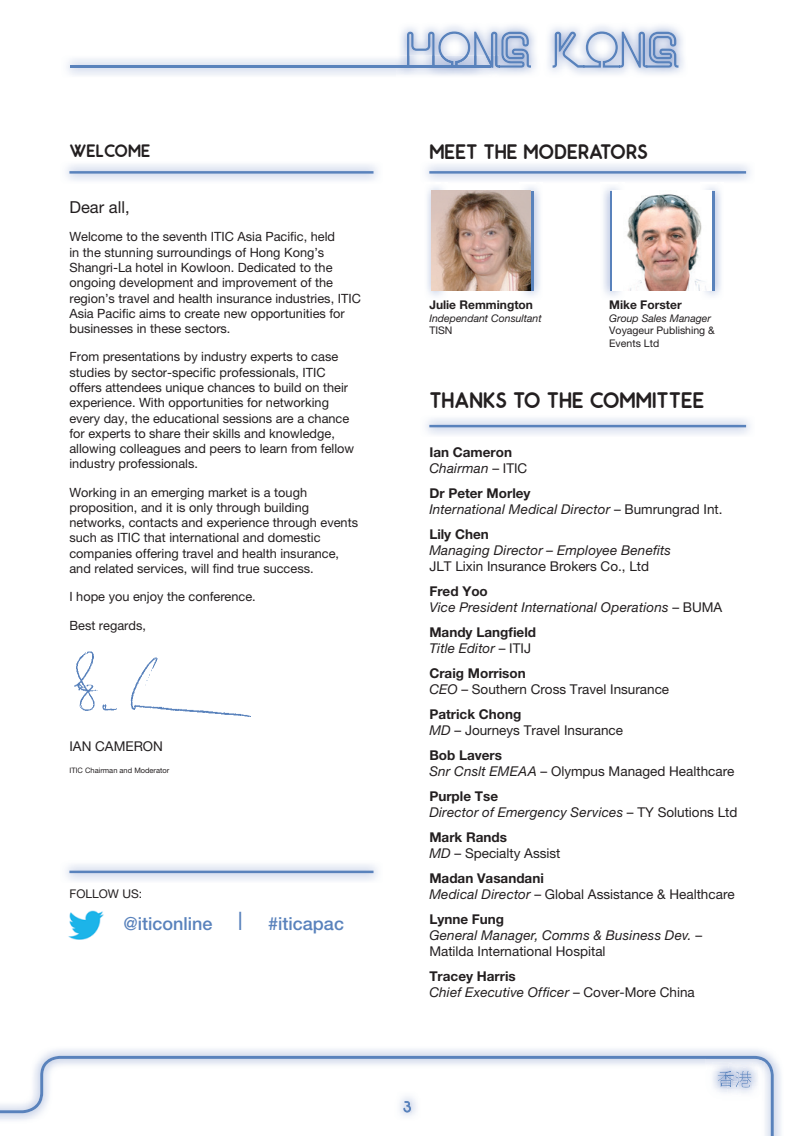
<style>
.page{position:relative;width:808px;height:1136px;background:#fff}
.page>*{position:absolute;margin:0;border:0;box-sizing:border-box;transform-origin:0 0}
.t1{font:700 22.5px "Odin";color:#231f20}
.t2{font:700 21px "Odin";color:#231f20}
.t3{font:500 18px "Helvetica Neue LT Pro";color:#5982bc}
.t4{font:700 18px "Odin";color:#231f20}
.t5{font:16.5px "Helvetica Neue LT Pro";color:#231f20}
.t6{font:italic 13.5px/16.2px "Helvetica Neue LT Pro";letter-spacing:.015em;color:#231f20}
.t7{font:13.5px/16.2px "Helvetica Neue LT Pro";color:#231f20}
.t8{font:700 13.5px/16.2px "Helvetica Neue LT Pro";color:#231f20}
.t9{font:12.75px/15.3px "Helvetica Neue LT Pro";color:#231f20}
.t10{font:700 12px "Helvetica Neue LT Pro";color:#231f20}
.t11{font:12px "Helvetica Neue LT Pro";color:#231f20}
.t12{font:italic 10.5px "Helvetica Neue LT Pro";color:#231f20}
.t13{font:10.5px/12.6px "Helvetica Neue LT Pro";color:#231f20}
.t14{font:7.5px "Helvetica Neue LT Pro";color:#231f20}
.s1{font-weight:300;font-size:25.5px}
.s2{font-weight:400;font-style:italic}
.s3{font-weight:400}
.s4{font-weight:700;font-style:normal}
.s5{font-style:normal}
.s6{font-weight:700}
.s7{font-style:italic}
</style>
<div class="page">
<svg style="left:0;top:1055px;width:774px;height:80px"></svg>
<svg style="left:405px;top:31px;width:273px;height:37px"></svg>
<img style="left:405px;top:56px;width:94px;height:12px">
<hr style="left:70px;top:65px;width:420px;height:3px;background:#5982bc">
<img style="left:706px;top:1061px;width:58px;height:38px">
<img style="left:706px;top:1058px;width:58px;height:3px">
<img style="left:712px;top:1088px;width:46px;height:8px">
<img style="left:712px;top:1062px;width:6px;height:2px">
<img style="left:710px;top:1064px;width:8px;height:24px">
<img style="left:712px;top:1070px;width:6px;height:18px">
<svg style="left:718px;top:1062px;width:41px;height:33px"></svg>
<svg style="left:69px;top:171px;width:304px;height:2px"></svg>
<svg style="left:69px;top:870px;width:304px;height:3px"></svg>
<svg style="left:429px;top:171px;width:317px;height:2px"></svg>
<svg style="left:429px;top:425px;width:317px;height:2px"></svg>
<img style="left:74px;top:651px;width:177px;height:66px">
<div style="left:610px;top:191px;width:5px;height:100px;background:#5982bc"></div>
<img style="left:427px;top:187px;width:21px;height:109px">
<hr style="left:434px;top:191px;width:4px;height:100px;background:#eed2c1">
<img style="left:704px;top:187px;width:17px;height:109px">
<hr style="left:710px;top:191px;width:4px;height:100px;background:#5982bc">
<img style="left:519px;top:187px;width:21px;height:109px">
<hr style="left:529px;top:191px;width:4px;height:100px;background:#5982bc">
<img style="left:612px;top:191px;width:100px;height:99px">
<img style="left:432px;top:191px;width:99px;height:99px">
<img style="left:68px;top:910px;width:36px;height:30px">
<h3 class="t4" style="left:69px;top:140px;width:82px">WELCOME</h3>
<p class="t5" style="left:69px;top:197px;width:62px">Dear all,</p>
<p class="t9" style="left:69px;top:229px;width:293px">Welcome to the seventh ITIC Asia Pacific, held<br>in the stunning surroundings of Hong Kong’s Shangri-La hotel in Kowloon. Dedicated to the ongoing development and improvement of the region’s travel and health insurance industries, ITIC Asia Pacific aims to create new opportunities for businesses in these sectors.</p>
<p class="t9" style="left:69px;top:349px;width:286px">From presentations by industry experts to case studies by sector-specific professionals, ITIC offers attendees unique chances to build on their experience. With opportunities for networking every day, the educational sessions are a chance for experts to share their skills and knowledge, allowing colleagues and peers to learn from fellow industry professionals.</p>
<p class="t9" style="left:69px;top:484px;width:290px">Working in an emerging market is a tough proposition, and it is only through building networks, contacts and experience through events such as ITIC that international and domestic companies offering travel and health insurance, and related services, will find true success.</p>
<p class="t9" style="left:69px;top:588px;width:188px">I hope you enjoy the conference.</p>
<p class="t9" style="left:69px;top:617px;width:78px">Best regards,</p>
<p class="t7" style="left:69px;top:738px;width:95px">IAN CAMERON</p>
<p class="t14" style="left:69px;top:765px;width:101px">ITIC Chairman and Moderator</p>
<p class="t11" style="left:69px;top:886px;width:74px">FOLLOW US:</p>
<h3 class="t3" style="left:123px;top:912px;width:121px">@iticonline <span class="s1">I</span></h3>
<h3 class="t3" style="left:268px;top:912px;width:77px">#iticapac</h3>
<h2 class="t2" style="left:429px;top:139px;width:220px">MEET THE MODERATORS</h2>
<p class="t10" style="left:429px;top:297px;width:105px">Julie Remmington</p>
<p class="t12" style="left:429px;top:311px;width:114px">Independant Consultant</p>
<p class="t13" style="left:429px;top:324px;width:25px">TISN</p>
<p class="t10" style="left:609px;top:297px;width:74px">Mike Forster</p>
<p class="t12" style="left:609px;top:311px;width:103px">Group Sales Manager</p>
<p class="t13" style="left:609px;top:324px;width:107px">Voyageur Publishing &amp;<br>Events Ltd</p>
<h1 class="t1" style="left:429px;top:387px;width:277px">THANKS TO THE COMMITTEE</h1>
<p class="t8" style="left:429px;top:444px;width:100px">Ian Cameron<br><span class="s2">Chairman</span> <span class="s3">– ITIC</span></p>
<p class="t6" style="left:429px;top:485px;width:295px"><span class="s4">Dr Peter Morley<br></span>International Medical Director <span class="s5">– Bumrungrad Int.</span></p>
<p class="t8" style="left:429px;top:526px;width:61px">Lily Chen</p>
<p class="t6" style="left:429px;top:542px;width:243px">Managing Director – Employee Benefits</p>
<p class="t7" style="left:429px;top:558px;width:221px">JLT Lixin Insurance Brokers Co., Ltd</p>
<p class="t6" style="left:429px;top:583px;width:295px"><span class="s4">Fred Yoo<br></span>Vice President International Operations <span class="s5">– BUMA</span></p>
<p class="t8" style="left:429px;top:624px;width:108px">Mandy Langfield<br><span class="s2">Title Editor</span> <span class="s3">– ITIJ</span></p>
<p class="t7" style="left:429px;top:665px;width:241px"><span class="s6">Craig Morrison<br></span><span class="s7">CEO</span> – Southern Cross Travel Insurance</p>
<p class="t7" style="left:429px;top:705px;width:195px"><span class="s6">Patrick Chong<br></span><span class="s7">MD</span> – Journeys Travel Insurance</p>
<p class="t7" style="left:429px;top:746px;width:307px"><span class="s6">Bob Lavers<br></span><span class="s7">Snr Cnslt EMEAA</span> – Olympus Managed Healthcare</p>
<p class="t6" style="left:429px;top:787px;width:310px"><span class="s4">Purple Tse<br></span>Director of Emergency Services <span class="s5">– TY Solutions Ltd</span></p>
<p class="t7" style="left:429px;top:828px;width:133px"><span class="s6">Mark Rands<br></span><span class="s7">MD</span> – Specialty Assist</p>
<p class="t7" style="left:429px;top:869px;width:307px"><span class="s6">Madan Vasandani<br></span><span class="s7">Medical Director</span> – Global Assistance &amp; Healthcare</p>
<p class="t6" style="left:429px;top:910px;width:274px"><span class="s4">Lynne Fung<br></span>General Manager, Comms &amp; Business Dev. <span class="s5">–<br>Matilda International Hospital</span></p>
<p class="t6" style="left:429px;top:967px;width:267px"><span class="s4">Tracey Harris<br></span>Chief Executive Officer <span class="s5">– Cover-More China</span></p>
</div>
